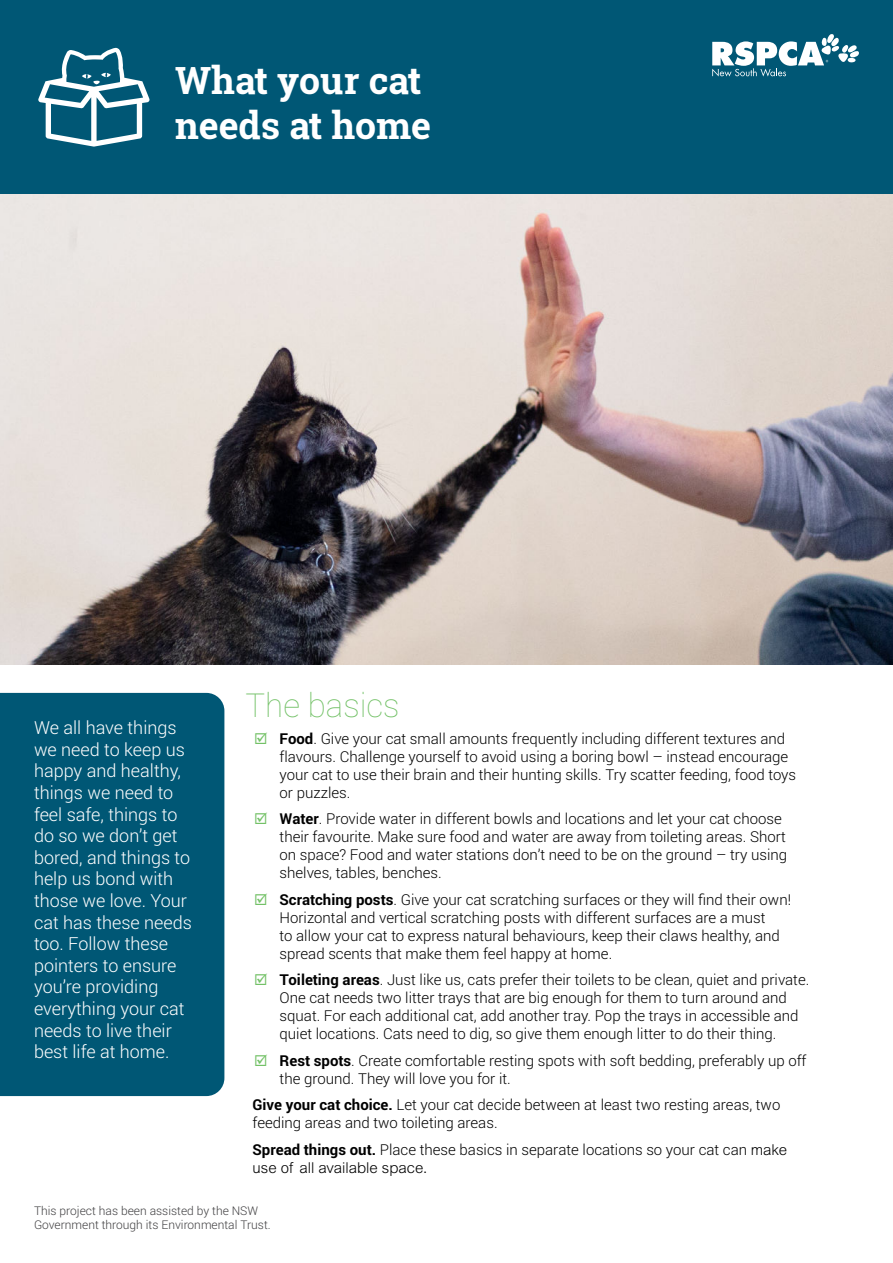
<style>
.page{position:relative;width:893px;height:1263px;background:#fff}
.page>*{position:absolute;margin:0;border:0;box-sizing:border-box;transform-origin:0 0}
.t1{font:700 37.5px/45px "Roboto Slab";color:#fff}
.t2{font:100 33px "Roboto";color:#73c167}
.t3{font:300 18px/21.6px "Roboto";color:#fff}
.t4{font:300 15px/18px "Roboto";color:#000}
.t5{font:300 15px "Arial MT Std";color:#000}
.t6{font:300 12px/14.4px "Roboto";color:#414042}
.s1{font-weight:700}
.s2{font-family:"Arial MT Std"}
</style>
<div class="page">
<div style="left:0;top:693px;width:224px;height:403px;background:#005775"></div>
<div style="left:0;top:0;width:893px;height:194px;background:#005775"></div>
<img style="left:0;top:194px;width:893px;height:471px">
<svg style="left:38px;top:48px;width:112px;height:99px"></svg>
<svg style="left:712px;top:34px;width:147px;height:43px"></svg>
<h1 class="t1" style="left:175px;top:62px;width:257px">What your cat needs at home</h1>
<p class="t3" style="left:34px;top:718px;width:159px">We all have things we need to keep us happy and healthy, things we need to feel safe, things to do so we don’t get bored, and things to help us bond with those we love. Your cat has these needs too. Follow these pointers to ensure you’re providing everything your cat needs to live their best life at home.</p>
<h2 class="t2" style="left:246px;top:692px;width:156px">The basics</h2>
<p class="t4" style="left:280px;top:730px;width:518px"><span class="s1">Food</span>. Give your cat small amounts frequently including different textures and flavours. Challenge yourself to avoid using a boring bowl – instead encourage your cat to use their brain and their hunting skills. Try scatter feeding, food toys or puzzles.</p>
<p class="t4" style="left:280px;top:811px;width:509px"><span class="s1">Water</span>. Provide water in different bowls and locations and let your cat choose their favourite. Make sure food and water are away from toileting areas. Short on space? Food and water stations don’t need to be on the ground – try using shelves, tables, benches.</p>
<p class="t4" style="left:280px;top:890px;width:513px"><span class="s1">Scratching posts</span>. Give your cat scratching surfaces or they will find their own!<br>Horizontal and vertical scratching posts with different surfaces are a must<br>to allow your cat to express natural behaviours, keep their claws healthy, and spread scents that make them feel happy at home.</p>
<p class="t4" style="left:280px;top:972px;width:531px"><span class="s1">Toileting areas</span>. Just like us, cats prefer their toilets to be clean, quiet and private.<br>One cat needs two litter trays that are big enough for them to turn around and squat. For each additional cat, add another tray. Pop the trays in accessible and quiet locations. Cats need to dig, so give them enough litter to do their thing.</p>
<p class="t4" style="left:280px;top:1052px;width:528px"><span class="s1">Rest spots</span>. Create comfortable resting spots with soft bedding, preferably up off the ground. They will love you for it.</p>
<p class="t4" style="left:253px;top:1097px;width:529px"><span class="s1">Give your cat choice.</span> Let your cat decide between at least two resting areas, two feeding areas and two toileting areas.</p>
<p class="t4" style="left:253px;top:1141px;width:536px"><span class="s1">Spread things out.</span> Place these basics in separate locations so your cat can <span class="s2">make</span></p>
<p class="t5" style="left:253px;top:1162px;width:176px">use of all available space.</p>
<p class="t6" style="left:34px;top:1204px;width:238px">This project has been assisted by the NSW<br>Government through its Environmental Trust.</p>
</div>
